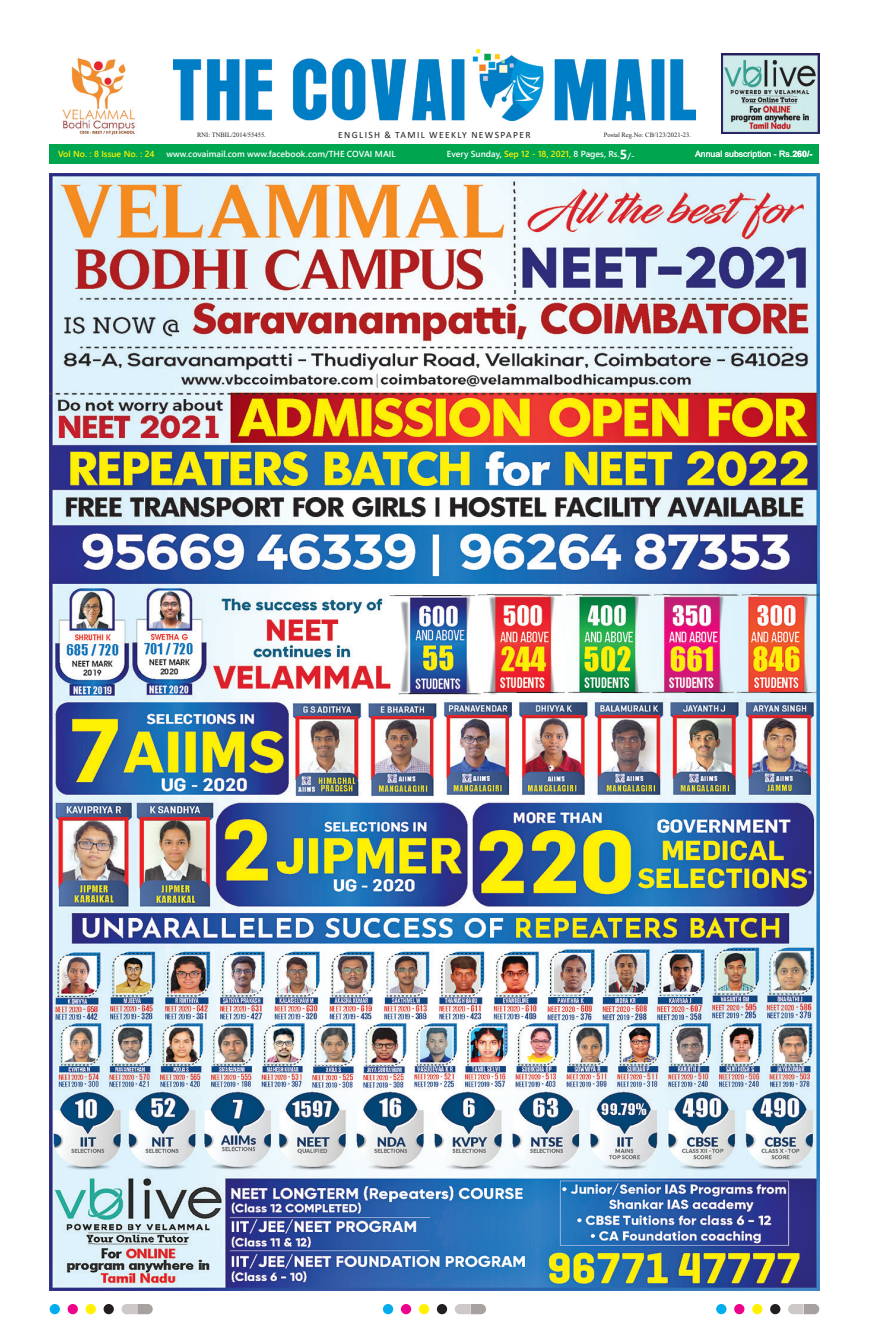
<style>
.page{position:relative;width:869px;height:1340px;background:#fff}
.page>*{position:absolute;margin:0;border:0;box-sizing:border-box;transform-origin:0 0}
.t1{font:9.62px "Calibri";letter-spacing:.14em;color:#231f20}
.t2{font:600 8.75px "Segoe UI";color:#fff}
.t3{font:8.75px "Arial";color:#fff}
.t4{font:600 8.75px "Segoe UI";color:#fff101}
.t5{font:6.56px "Times New Roman";color:#231f20}
.s1{color:#fff101}
.s2{font-weight:700;font-size:13.12px}
.s3{font-weight:700}
</style>
<div class="page">
<svg style="left:121px;top:1304px;width:32px;height:10px"></svg>
<div style="left:50px;top:1303px;width:10px;height:11px;background:#00aeef;border-radius:50%"></div>
<div style="left:68px;top:1303px;width:10px;height:11px;background:#ed028c;border-radius:50%"></div>
<div style="left:86px;top:1303px;width:10px;height:11px;background:#fff101;border-radius:50%"></div>
<div style="left:103px;top:1303px;width:11px;height:11px;background:#231f20;border-radius:50%"></div>
<svg style="left:455px;top:1304px;width:31px;height:10px"></svg>
<div style="left:383px;top:1303px;width:10px;height:11px;background:#00aeef;border-radius:50%"></div>
<div style="left:401px;top:1303px;width:10px;height:11px;background:#ed028c;border-radius:50%"></div>
<svg style="left:418px;top:1303px;width:11px;height:11px"></svg>
<svg style="left:436px;top:1303px;width:11px;height:11px"></svg>
<svg style="left:788px;top:1304px;width:31px;height:10px"></svg>
<svg style="left:715px;top:1303px;width:11px;height:11px"></svg>
<svg style="left:733px;top:1303px;width:11px;height:11px"></svg>
<svg style="left:751px;top:1303px;width:11px;height:11px"></svg>
<svg style="left:769px;top:1303px;width:11px;height:11px"></svg>
<img style="left:174px;top:50px;width:520px;height:70px">
<div style="left:50px;top:145px;width:769px;height:19px;background:#00a54f"></div>
<img style="left:62px;top:57px;width:73px;height:78px">
<img style="left:721px;top:53px;width:98px;height:81px">
<img style="left:50px;top:174px;width:769px;height:1116px">
<p class="t5" style="left:197px;top:130px;width:70px">RNI: TNBIL/2014/55455.</p>
<p class="t1" style="left:338px;top:128px;width:194px">ENGLISH &amp; TAMIL WEEKLY NEWSPAPER</p>
<p class="t5" style="left:603px;top:130px;width:89px">Postal Reg.No: CB/123/2021-23.</p>
<p class="t2" style="left:446px;top:146px;width:182px">Every Sunday, <span class="s1">Sep 12 - 18, 2021,</span> 8 Pages, Rs.<span class="s2">5</span></p>
<p class="t3" style="left:694px;top:148px;width:119px">Annual subscription - Rs.<span class="s3">260/-</span></p>
<p class="t4" style="left:58px;top:146px;width:98px">Vol No. : 8 Issue No. : 24</p>
<p class="t2" style="left:166px;top:146px;width:230px">www.covaimail.com www.facebook.com/THE COVAI MAIL</p>
<p class="t2" style="left:627px;top:148px;width:9px">/-</p>
</div>
